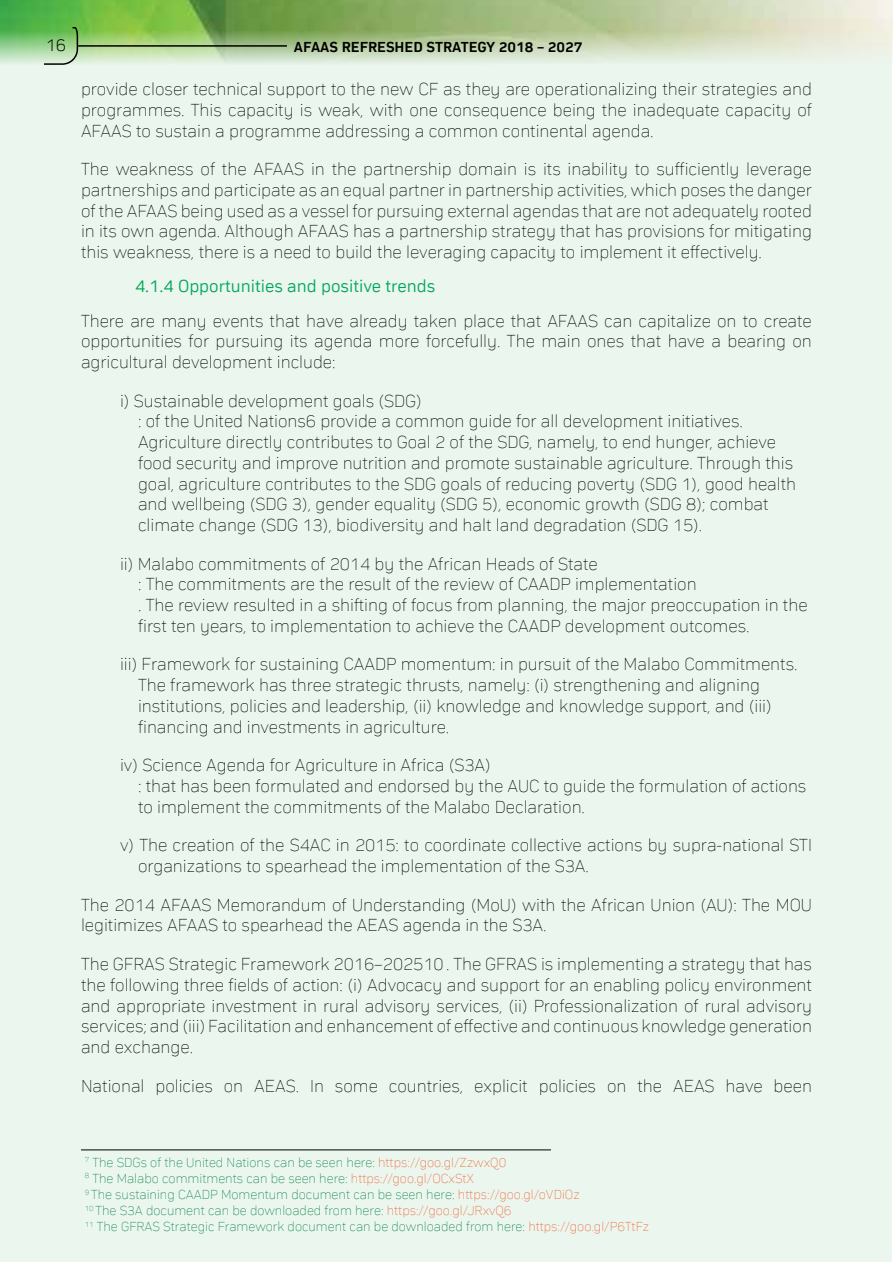
<style>
.page{position:relative;width:893px;height:1263px;background:#fff}
.page>*{position:absolute;margin:0;border:0;box-sizing:border-box;transform-origin:0 0}
.t1{font:100 18px/20.7px "Compasse";color:#000}
.t2{font:18px "asse Regular 6";color:#00a657}
.t3{font:18px "asse Regular 4";color:#000}
.t4{font:15px "asse Regular 5";color:#000}
.t5{font:100 13.5px/16.2px "Compasse";color:#007c3f}
.s1{color:#f15b25}
</style>
<div class="page">
<div style="left:1px;top:1px;width:891px;height:1261px;background:#ebf6ef"></div>
<hr style="left:81px;top:1150px;width:470px;height:1px;background:#000">
<img style="left:0;top:0;width:893px;height:65px">
<svg style="left:43px;top:26px;width:36px;height:39px"></svg>
<hr style="left:78px;top:45px;width:209px;height:2px;background:#000">
<p class="t3" style="left:46px;top:35px;width:22px">16</p>
<p class="t4" style="left:294px;top:38px;width:290px">AFAAS REFRESHED STRATEGY 2018 – 2027</p>
<p class="t1" style="left:81px;top:79px;width:732px;text-align:justify">provide closer technical support to the new CF as they are operationalizing their strategies and programmes. This capacity is weak, with one consequence being the inadequate capacity of AFAAS to sustain a programme addressing a common continental agenda.</p>
<p class="t1" style="left:81px;top:159px;width:732px;text-align:justify">The weakness of the AFAAS in the partnership domain is its inability to sufficiently leverage partnerships and participate as an equal partner in partnership activities, which poses the danger of the AFAAS being used as a vessel for pursuing external agendas that are not adequately rooted in its own agenda. Although AFAAS has a partnership strategy that has provisions for mitigating this weakness, there is a need to build the leveraging capacity to implement it effectively.</p>
<p class="t2" style="left:135px;top:276px;width:302px">4.1.4 Opportunities and positive trends</p>
<p class="t1" style="left:81px;top:310px;width:732px;text-align:justify">There are many events that have already taken place that AFAAS can capitalize on to create opportunities for pursuing its agenda more forcefully. The main ones that have a bearing on agricultural development include:</p>
<p class="t1" style="left:138px;top:390px;width:660px;text-indent:-18px">i) Sustainable development goals (SDG)<br>: of the United Nations6 provide a common guide for all development initiatives.<br>Agriculture directly contributes to Goal 2 of the SDG, namely, to end hunger, achieve food security and improve nutrition and promote sustainable agriculture. Through this goal, agriculture contributes to the SDG goals of reducing poverty (SDG 1), good health and wellbeing (SDG 3), gender equality (SDG 5), economic growth (SDG 8); combat climate change (SDG 13), biodiversity and halt land degradation (SDG 15).</p>
<p class="t1" style="left:138px;top:553px;width:671px;text-indent:-18px">ii) Malabo commitments of 2014 by the African Heads of State<br>: The commitments are the result of the review of CAADP implementation<br>. The review resulted in a shifting of focus from planning, the major preoccupation in the first ten years, to implementation to achieve the CAADP development outcomes.</p>
<p class="t1" style="left:138px;top:654px;width:661px;text-indent:-18px">iii) Framework for sustaining CAADP momentum: in pursuit of the Malabo Commitments.<br>The framework has three strategic thrusts, namely: (i) strengthening and aligning institutions, policies and leadership, (ii) knowledge and knowledge support, and (iii) financing and investments in agriculture.</p>
<p class="t1" style="left:138px;top:754px;width:670px;text-indent:-18px">iv) Science Agenda for Agriculture in Africa (S3A)<br>: that has been formulated and endorsed by the AUC to guide the formulation of actions to implement the commitments of the Malabo Declaration.</p>
<p class="t1" style="left:138px;top:835px;width:675px;text-indent:-18px">v) The creation of the S4AC in 2015: to coordinate collective actions by supra-national STI organizations to spearhead the implementation of the S3A.</p>
<p class="t1" style="left:81px;top:894px;width:732px">The 2014 AFAAS Memorandum of Understanding (MoU) with the African Union (AU): The MOU legitimizes AFAAS to spearhead the AEAS agenda in the S3A.</p>
<p class="t1" style="left:81px;top:953px;width:732px;text-align:justify">The GFRAS Strategic Framework 2016–202510. The GFRAS is implementing a strategy that has the following three fields of action: (i) Advocacy and support for an enabling policy environment and appropriate investment in rural advisory services, (ii) Professionalization of rural advisory services; and (iii) Facilitation and enhancement of effective and continuous knowledge generation and exchange.</p>
<p class="t1" style="left:81px;top:1075px;width:732px">National policies on AEAS. In some countries, explicit policies on the AEAS have been</p>
<p class="t5" style="left:85px;top:1154px;width:566px"><sup>7</sup> The SDGs of the United Nations can be seen here: <span class="s1">https://goo.gl/ZzwxQ0<br></span><sup>8</sup> The Malabo commitments can be seen here: <span class="s1">https://goo.gl/OCxStX<br></span><sup>9</sup> The sustaining CAADP Momentum document can be seen here: <span class="s1">https://goo.gl/oVDiOz<br></span><sup>10</sup> The S3A document can be downloaded from here: <span class="s1">https://goo.gl/JRxvQ6<br></span><sup>11</sup> The GFRAS Strategic Framework document can be downloaded from here: <span class="s1">https://goo.gl/P6TtFz</span></p>
</div>
